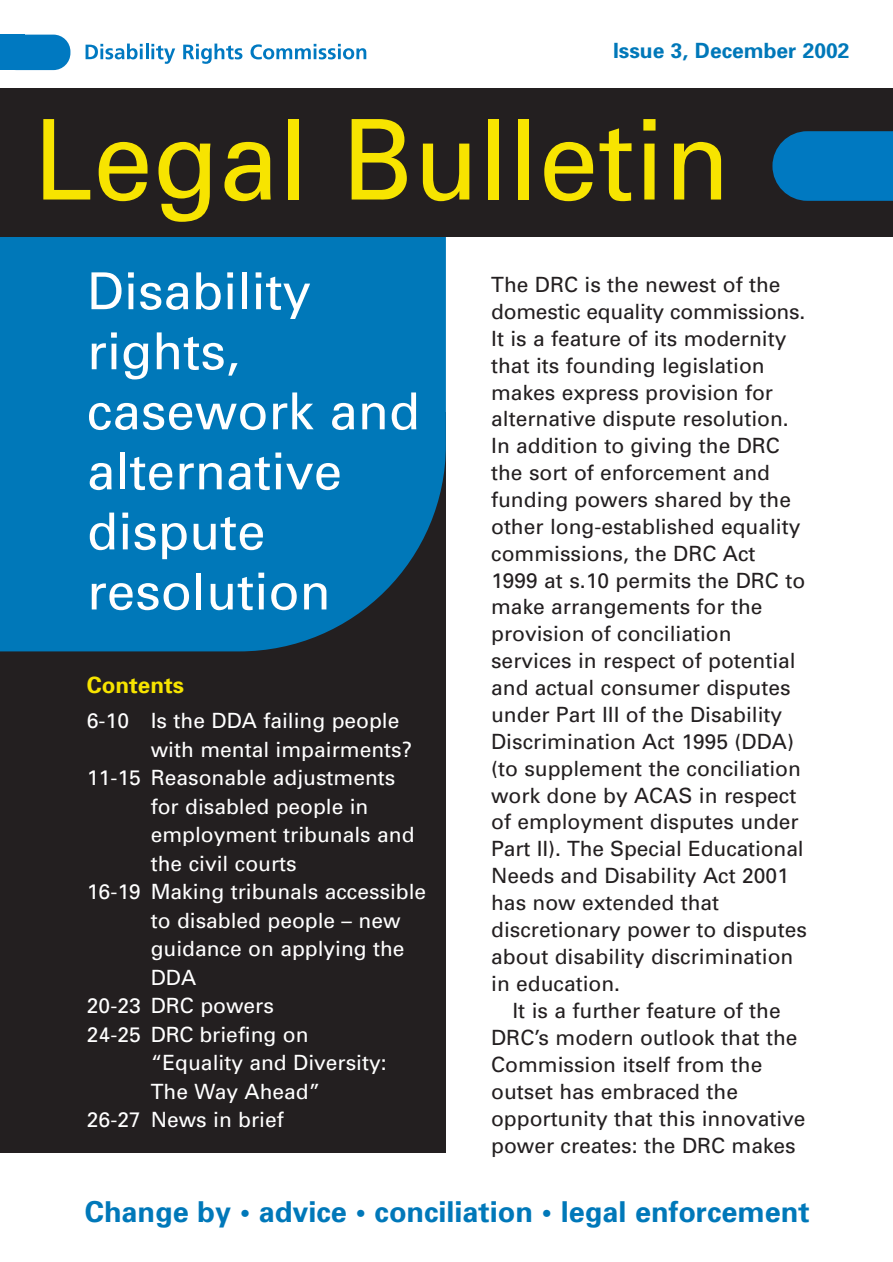
<style>
.page{position:relative;width:893px;height:1262px;background:#fff}
.page>*{position:absolute;margin:0;border:0;box-sizing:border-box;transform-origin:0 0}
.t1{font:111.45px "Univers";color:#f7e400}
.t2{font:51px/60px "Univers";color:#fff}
.t3{font:700 28.8px "Univers";color:#0078b9}
.t4{font:700 22.35px "Univers";color:#f7e400}
.t5{font:21px/26.8px "Univers";color:#231f20}
.t6{font:21px "Univers";color:#fff}
.t7{font:700 21px "Univers";color:#0078b9}
</style>
<div class="page">
<div style="left:0;top:412px;width:446px;height:740px;background:#231f20"></div>
<div style="left:0;top:237px;width:446px;height:414px;background:#0078b9"></div>
<div style="left:0;top:0;width:892px;height:237px;background:#231f20"></div>
<svg style="left:772px;top:131px;width:120px;height:70px;background:#0272b4"></svg>
<div style="left:0;top:0;width:892px;height:87px;background:#fff"></div>
<svg style="left:25px;top:35px;width:45px;height:35px;background:#1181c5"></svg>
<div style="left:0;top:35px;width:25px;height:35px;background:#0079c1"></div>
<svg style="left:86px;top:44px;width:89px;height:20px"></svg>
<svg style="left:183px;top:44px;width:59px;height:20px"></svg>
<svg style="left:250px;top:44px;width:116px;height:15px"></svg>
<p class="t7" style="left:613px;top:43px;width:238px">Issue 3, December 2002</p>
<h1 class="t1" style="left:33px;top:119px;width:698px">Legal Bulletin</h1>
<h2 class="t2" style="left:87px;top:266px;width:334px">Disability rights, casework and alternative dispute resolution</h2>
<p class="t4" style="left:87px;top:677px;width:99px">Contents</p>
<p class="t6" style="left:87px;top:713px;width:314px">6-10 Is the DDA failing people</p>
<p class="t6" style="left:151px;top:741px;width:263px">with mental impairments?</p>
<p class="t6" style="left:87px;top:770px;width:310px">11-15 Reasonable adjustments</p>
<p class="t6" style="left:151px;top:798px;width:219px">for disabled people in</p>
<p class="t6" style="left:151px;top:827px;width:265px">employment tribunals and</p>
<p class="t6" style="left:151px;top:855px;width:147px">the civil courts</p>
<p class="t6" style="left:87px;top:884px;width:341px">16-19 Making tribunals accessible</p>
<p class="t6" style="left:151px;top:912px;width:251px">to disabled people – new</p>
<p class="t6" style="left:151px;top:941px;width:255px">guidance on applying the</p>
<p class="t6" style="left:151px;top:969px;width:47px">DDA</p>
<p class="t6" style="left:87px;top:998px;width:188px">20-23 DRC powers</p>
<p class="t6" style="left:87px;top:1026px;width:223px">24-25 DRC briefing on</p>
<p class="t6" style="left:151px;top:1055px;width:237px">“Equality and Diversity:</p>
<p class="t6" style="left:151px;top:1083px;width:171px">The Way Ahead”</p>
<p class="t6" style="left:87px;top:1112px;width:198px">26-27 News in brief</p>
<p class="t5" style="left:491px;top:273px;width:317px">The DRC is the newest of the domestic equality commissions.<br>It is a feature of its modernity that its founding legislation makes express provision for alternative dispute resolution.<br>In addition to giving the DRC the sort of enforcement and funding powers shared by the other long-established equality commissions, the DRC Act<br>1999 at s.10 permits the DRC to make arrangements for the provision of conciliation services in respect of potential and actual consumer disputes under Part III of the Disability<br>Discrimination Act 1995 (DDA) (to supplement the conciliation work done by ACAS in respect of employment disputes under<br>Part II). The Special Educational<br>Needs and Disability Act 2001 has now extended that discretionary power to disputes about disability discrimination in education.</p>
<p class="t5" style="left:491px;top:998px;width:316px;text-indent:21px">It is a further feature of the<br>DRC’s modern outlook that the<br>Commission itself from the outset has embraced the opportunity that this innovative power creates: the DRC makes</p>
<h3 class="t3" style="left:85px;top:1200px;width:726px">Change by • advice • conciliation • legal enforcement</h3>
</div>
